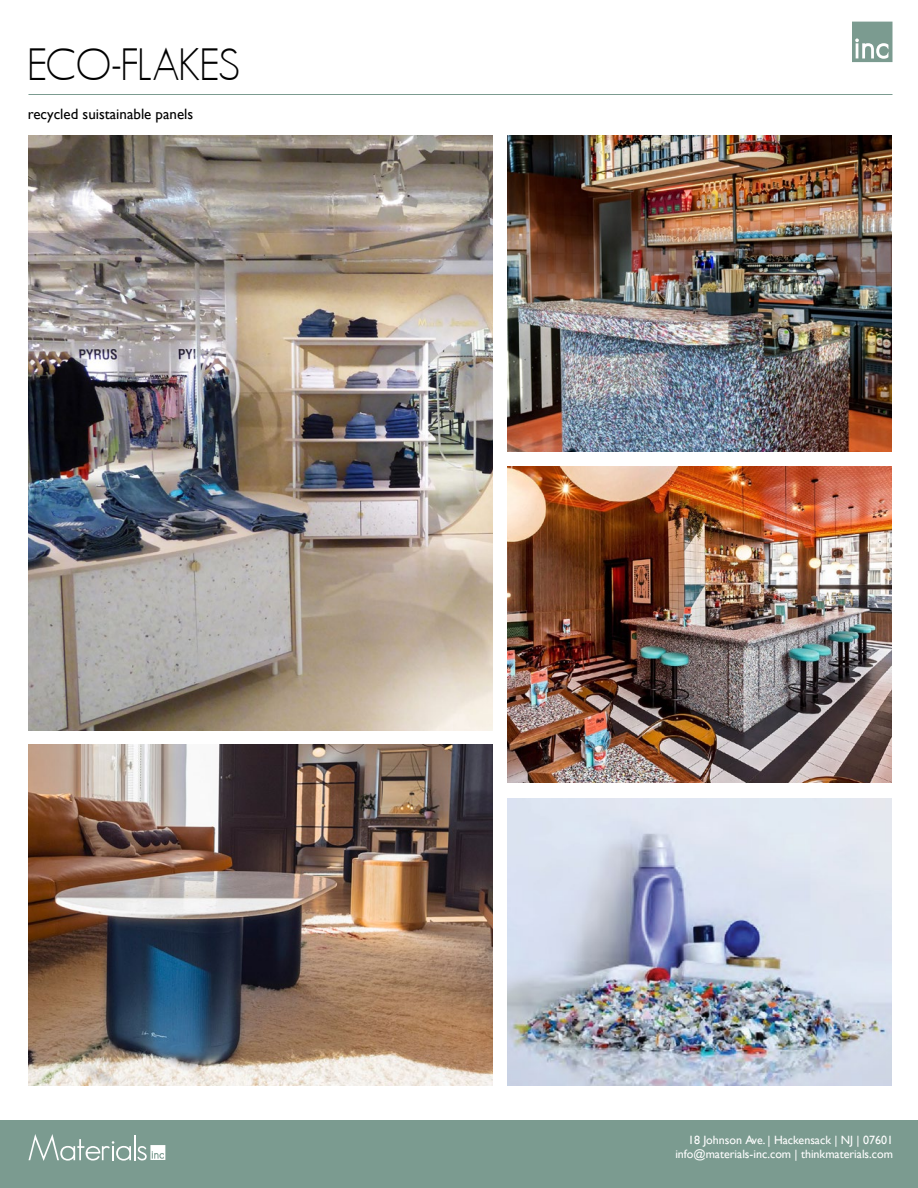
<style>
.page{position:relative;width:918px;height:1188px;background:#fff}
.page>*{position:absolute;margin:0;border:0;box-sizing:border-box;transform-origin:0 0}
.t1{font:45px "MAXIMO";color:#000}
.t2{font:15px "Gill Sans";color:#000}
.t3{font:12px/14.4px "Gill Sans";color:#fff;text-align:right}
</style>
<div class="page">
<hr style="left:28px;top:94px;width:864px;height:1px;background:#7b9b90">
<div style="left:0;top:1120px;width:918px;height:68px;background:#7b9b90"></div>
<svg style="left:28px;top:1134px;width:103px;height:27px"></svg>
<hr style="left:134px;top:1135px;width:2px;height:25px;background:#fff">
<svg style="left:137px;top:1145px;width:28px;height:15px"></svg>
<svg style="left:852px;top:22px;width:40px;height:40px;background:#8faaa0"></svg>
<img style="left:28px;top:135px;width:464px;height:595px">
<img style="left:28px;top:744px;width:464px;height:341px">
<img style="left:508px;top:135px;width:384px;height:316px">
<img style="left:508px;top:466px;width:384px;height:317px">
<img style="left:508px;top:798px;width:384px;height:287px">
<h1 class="t1" style="left:28px;top:39px;width:213px">ECO-FLAKES</h1>
<p class="t2" style="left:28px;top:105px;width:167px">recycled suistainable panels</p>
<p class="t3" style="left:675px;top:1133px;width:219px">18 Johnson Ave. | Hackensack | NJ | 07601 info@materials-inc.com | thinkmaterials.com</p>
</div>
